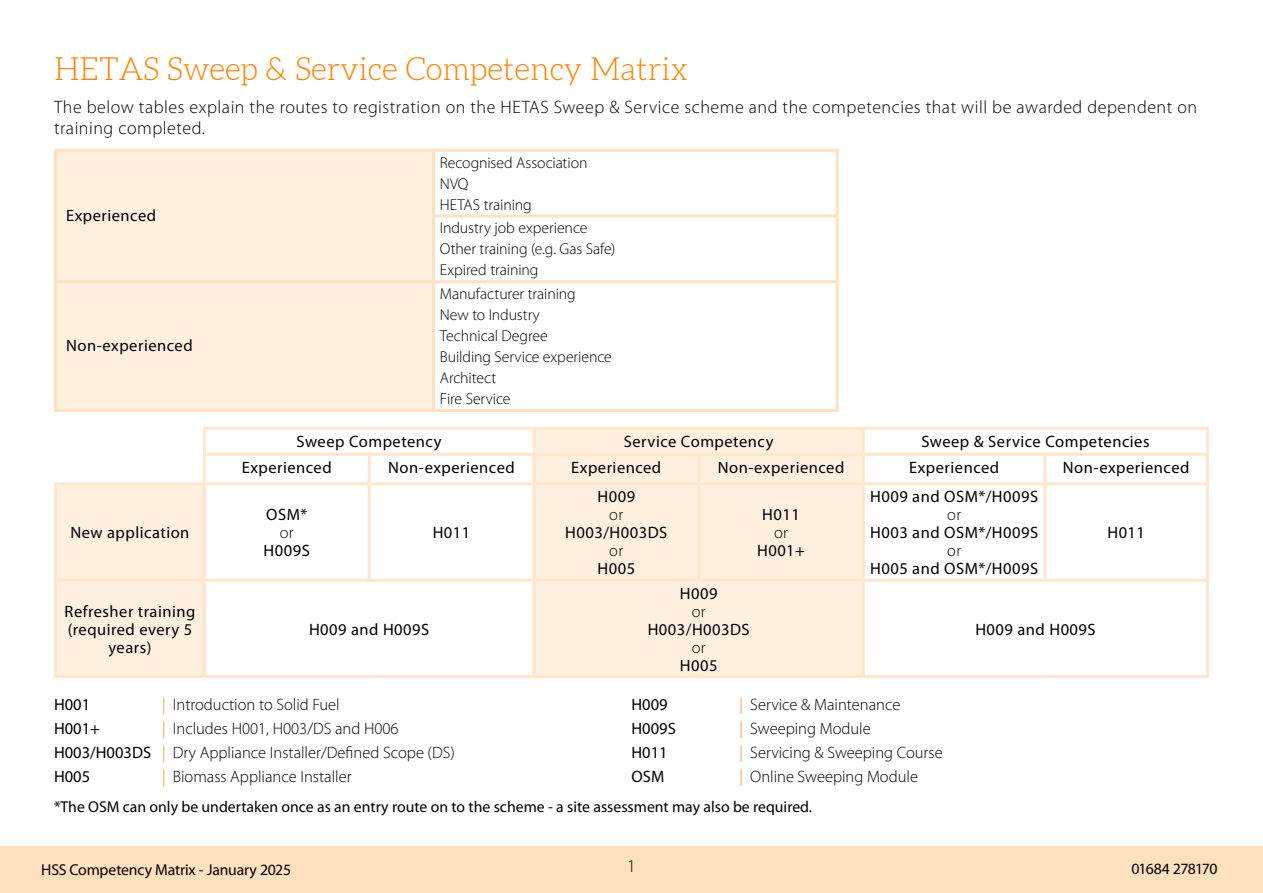
<style>
.page{position:relative;width:1263px;height:893px;background:#fff}
.page>*{position:absolute;margin:0;border:0;box-sizing:border-box;transform-origin:0 0}
.t1{font:300 31.5px "Aleo";color:#ff8200}
.t2{font:300 18px/21px "Myriad Pro";letter-spacing:.03em;color:#000}
.t3{font:16.5px/18px "Myriad Pro";letter-spacing:.03em;color:#000;text-align:center}
.t4{font:300 16.5px/24px "Myriad Pro";color:#000}
.t5{font:300 15.75px/21px "Myriad Pro";letter-spacing:-.005em;color:#000}
.t6{font:15.75px "Myriad Pro";color:#000}
.t7{font:15.75px "Myriad Pro";letter-spacing:-.04em;color:#000}
.s1{color:#ff8200}
.s2{font-weight:400}
</style>
<div class="page">
<div style="left:0;top:846px;width:1263px;height:47px;background:#ffe0bf"></div>
<div style="left:57px;top:152px;width:375px;height:257px;background:#fff0e0"></div>
<svg style="left:435px;top:214px;width:400px;height:70px"></svg>
<hr style="left:433px;top:149px;width:405px;height:3px;background:#ffe0bf">
<hr style="left:432px;top:215px;width:406px;height:3px;background:#ffe0bf">
<hr style="left:433px;top:280px;width:405px;height:3px;background:#ffe0bf">
<hr style="left:54px;top:149px;width:379px;height:3px;background:#ffe0bf">
<hr style="left:54px;top:152px;width:3px;height:64px;background:#ffe0bf">
<hr style="left:432px;top:152px;width:3px;height:63px;background:#ffe0bf">
<hr style="left:54px;top:216px;width:3px;height:64px;background:#ffe0bf">
<hr style="left:432px;top:218px;width:3px;height:62px;background:#ffe0bf">
<hr style="left:54px;top:280px;width:379px;height:3px;background:#ffe0bf">
<hr style="left:54px;top:283px;width:3px;height:126px;background:#ffe0bf">
<hr style="left:835px;top:152px;width:3px;height:63px;background:#ffe0bf">
<hr style="left:835px;top:218px;width:3px;height:62px;background:#ffe0bf">
<hr style="left:432px;top:283px;width:3px;height:126px;background:#ffe0bf">
<hr style="left:835px;top:283px;width:3px;height:126px;background:#ffe0bf">
<hr style="left:54px;top:409px;width:379px;height:3px;background:#ffe0bf">
<hr style="left:433px;top:409px;width:405px;height:3px;background:#ffe0bf">
<svg style="left:57px;top:430px;width:805px;height:245px;fill:#fff0e0"></svg>
<hr style="left:534px;top:427px;width:165px;height:3px;background:#ffe6cc">
<hr style="left:699px;top:427px;width:164px;height:3px;background:#ffe6cc">
<hr style="left:863px;top:427px;width:182px;height:3px;background:#ffe6cc">
<hr style="left:862px;top:430px;width:3px;height:23px;background:#ffe6cc">
<hr style="left:1045px;top:427px;width:164px;height:3px;background:#ffe6cc">
<hr style="left:1206px;top:430px;width:3px;height:23px;background:#ffe6cc">
<hr style="left:203px;top:453px;width:166px;height:3px;background:#ffe6cc">
<hr style="left:369px;top:453px;width:165px;height:3px;background:#ffe6cc">
<hr style="left:368px;top:456px;width:3px;height:26px;background:#ffe6cc">
<hr style="left:534px;top:453px;width:165px;height:3px;background:#ffe6cc">
<hr style="left:699px;top:453px;width:164px;height:3px;background:#ffe6cc">
<hr style="left:697px;top:456px;width:3px;height:26px;background:#ffe6cc">
<hr style="left:863px;top:453px;width:182px;height:3px;background:#ffe6cc">
<hr style="left:862px;top:456px;width:3px;height:26px;background:#ffe6cc">
<hr style="left:1045px;top:453px;width:164px;height:3px;background:#ffe6cc">
<hr style="left:1043px;top:456px;width:3px;height:26px;background:#ffe6cc">
<hr style="left:1206px;top:456px;width:3px;height:26px;background:#ffe6cc">
<hr style="left:368px;top:485px;width:3px;height:94px;background:#ffe6cc">
<hr style="left:534px;top:482px;width:165px;height:3px;background:#ffe6cc">
<hr style="left:532px;top:485px;width:3px;height:94px;background:#ffe6cc">
<hr style="left:699px;top:482px;width:164px;height:3px;background:#ffe6cc">
<hr style="left:697px;top:485px;width:3px;height:94px;background:#ffe6cc">
<hr style="left:863px;top:482px;width:182px;height:3px;background:#ffe6cc">
<hr style="left:862px;top:485px;width:3px;height:94px;background:#ffe6cc">
<hr style="left:1045px;top:482px;width:164px;height:3px;background:#ffe6cc">
<hr style="left:1043px;top:485px;width:3px;height:94px;background:#ffe6cc">
<hr style="left:1206px;top:485px;width:3px;height:94px;background:#ffe6cc">
<hr style="left:54px;top:582px;width:3px;height:93px;background:#ffe6cc">
<hr style="left:204px;top:579px;width:165px;height:3px;background:#ffe6cc">
<hr style="left:203px;top:582px;width:3px;height:93px;background:#ffe6cc">
<hr style="left:369px;top:579px;width:165px;height:3px;background:#ffe6cc">
<hr style="left:534px;top:579px;width:165px;height:3px;background:#ffe6cc">
<hr style="left:532px;top:582px;width:3px;height:93px;background:#ffe6cc">
<hr style="left:699px;top:579px;width:164px;height:3px;background:#ffe6cc">
<hr style="left:863px;top:579px;width:182px;height:3px;background:#ffe6cc">
<hr style="left:862px;top:582px;width:3px;height:93px;background:#ffe6cc">
<hr style="left:1045px;top:579px;width:164px;height:3px;background:#ffe6cc">
<hr style="left:1206px;top:582px;width:3px;height:93px;background:#ffe6cc">
<hr style="left:54px;top:675px;width:150px;height:3px;background:#ffe6cc">
<hr style="left:204px;top:675px;width:165px;height:3px;background:#ffe6cc">
<hr style="left:369px;top:675px;width:165px;height:3px;background:#ffe6cc">
<hr style="left:534px;top:675px;width:165px;height:3px;background:#ffe6cc">
<hr style="left:699px;top:675px;width:164px;height:3px;background:#ffe6cc">
<hr style="left:863px;top:675px;width:182px;height:3px;background:#ffe6cc">
<hr style="left:1045px;top:675px;width:164px;height:3px;background:#ffe6cc">
<hr style="left:54px;top:482px;width:150px;height:3px;background:#ffe6cc">
<hr style="left:54px;top:485px;width:3px;height:94px;background:#ffe6cc">
<hr style="left:203px;top:485px;width:3px;height:94px;background:#ffe6cc">
<hr style="left:54px;top:579px;width:150px;height:3px;background:#ffe6cc">
<hr style="left:203px;top:427px;width:166px;height:3px;background:#ffe6cc">
<hr style="left:203px;top:430px;width:3px;height:23px;background:#ffe6cc">
<hr style="left:369px;top:427px;width:165px;height:3px;background:#ffe6cc">
<hr style="left:532px;top:430px;width:3px;height:23px;background:#ffe6cc">
<hr style="left:203px;top:456px;width:3px;height:26px;background:#ffe6cc">
<hr style="left:532px;top:456px;width:3px;height:26px;background:#ffe6cc">
<hr style="left:204px;top:482px;width:165px;height:3px;background:#ffe6cc">
<hr style="left:369px;top:482px;width:165px;height:3px;background:#ffe6cc">
<h1 class="t1" style="left:54px;top:50px;width:636px">HETAS Sweep &amp; Service Competency Matrix</h1>
<p class="t2" style="left:54px;top:97px;width:1144px">The below tables explain the routes to registration on the HETAS Sweep &amp; Service scheme and the competencies that will be awarded dependent on training completed.</p>
<p class="t3" style="left:66px;top:206px;width:91px">Experienced</p>
<p class="t3" style="left:66px;top:336px;width:128px">Non-experienced</p>
<p class="t3" style="left:70px;top:523px;width:120px">New application</p>
<p class="t3" style="left:65px;top:602px;width:132px">Refresher training (required every 5 years)</p>
<p class="t5" style="left:440px;top:152px;width:149px">Recognised Association<br>NVQ<br>HETAS training</p>
<p class="t5" style="left:440px;top:217px;width:177px">Industry job experience<br>Other training (e.g. Gas Safe)<br>Expired training</p>
<p class="t5" style="left:440px;top:283px;width:173px">Manufacturer training<br>New to Industry<br>Technical Degree<br>Building Service experience<br>Architect<br>Fire Service</p>
<p class="t3" style="left:297px;top:432px;width:146px">Sweep Competency</p>
<p class="t3" style="left:624px;top:432px;width:151px">Service Competency</p>
<p class="t3" style="left:921px;top:432px;width:230px">Sweep &amp; Service Competencies</p>
<p class="t3" style="left:242px;top:458px;width:91px">Experienced</p>
<p class="t3" style="left:388px;top:458px;width:128px">Non-experienced</p>
<p class="t3" style="left:571px;top:458px;width:91px">Experienced</p>
<p class="t3" style="left:718px;top:458px;width:128px">Non-experienced</p>
<p class="t3" style="left:909px;top:458px;width:91px">Experienced</p>
<p class="t3" style="left:1063px;top:458px;width:128px">Non-experienced</p>
<p class="t3" style="left:266px;top:505px;width:43px">OSM*</p>
<p class="t4" style="left:280px;top:521px;width:16px">or</p>
<p class="t3" style="left:264px;top:541px;width:48px">H009S</p>
<p class="t3" style="left:433px;top:523px;width:39px">H011</p>
<p class="t3" style="left:597px;top:487px;width:39px">H009</p>
<p class="t4" style="left:609px;top:503px;width:16px">or</p>
<p class="t3" style="left:565px;top:523px;width:104px">H003/H003DS</p>
<p class="t4" style="left:609px;top:539px;width:16px">or</p>
<p class="t3" style="left:597px;top:559px;width:39px">H005</p>
<p class="t3" style="left:762px;top:505px;width:39px">H011</p>
<p class="t4" style="left:774px;top:521px;width:16px">or</p>
<p class="t3" style="left:757px;top:541px;width:49px">H001+</p>
<p class="t3" style="left:870px;top:487px;width:170px">H009 and OSM*/H009S</p>
<p class="t4" style="left:947px;top:503px;width:16px">or</p>
<p class="t3" style="left:870px;top:523px;width:170px">H003 and OSM*/H009S</p>
<p class="t4" style="left:947px;top:539px;width:16px">or</p>
<p class="t3" style="left:870px;top:559px;width:170px">H005 and OSM*/H009S</p>
<p class="t3" style="left:1107px;top:523px;width:39px">H011</p>
<p class="t3" style="left:309px;top:620px;width:122px">H009 and H009S</p>
<p class="t3" style="left:680px;top:584px;width:39px">H009</p>
<p class="t4" style="left:692px;top:599px;width:16px">or</p>
<p class="t3" style="left:648px;top:620px;width:104px">H003/H003DS</p>
<p class="t4" style="left:692px;top:635px;width:16px">or</p>
<p class="t3" style="left:680px;top:656px;width:39px">H005</p>
<p class="t3" style="left:975px;top:620px;width:122px">H009 and H009S</p>
<p class="t3" style="left:54px;top:695px;width:38px">H001</p>
<p class="t4" style="left:162px;top:692px;width:179px"><span class="s1">|</span> Introduction to Solid Fuel</p>
<p class="t3" style="left:54px;top:719px;width:47px">H001+</p>
<p class="t3" style="left:631px;top:695px;width:38px">H009</p>
<p class="t4" style="left:739px;top:692px;width:162px"><span class="s1">|</span> Service &amp; Maintenance</p>
<p class="t3" style="left:631px;top:719px;width:46px">H009S</p>
<p class="t4" style="left:739px;top:716px;width:133px"><span class="s1">|</span> Sweeping Module</p>
<p class="t3" style="left:631px;top:743px;width:38px">H011</p>
<p class="t4" style="left:739px;top:740px;width:205px"><span class="s1">|</span> Servicing &amp; Sweeping Course</p>
<p class="t3" style="left:631px;top:767px;width:34px">OSM</p>
<p class="t4" style="left:739px;top:764px;width:180px"><span class="s1">|</span> Online Sweeping Module</p>
<p class="t6" style="left:54px;top:797px;width:760px">*The OSM can only be undertaken once as an entry route on to the scheme - a site assessment may also be required.</p>
<p class="t4" style="left:54px;top:716px;width:402px;text-indent:108px"><span class="s1">|</span> Includes H001, H003/DS and H006<br><span class="s2">H003/H003DS</span> <span class="s1">|</span> Dry Appliance Installer/Defined Scope (DS)<br><span class="s2">H005</span></p>
<p class="t4" style="left:162px;top:764px;width:191px"><span class="s1">|</span> Biomass Appliance Installer</p>
<p class="t6" style="left:41px;top:860px;width:251px">HSS Competency Matrix - January 2025</p>
<p class="t2" style="left:627px;top:855px;width:10px">1</p>
<p class="t7" style="left:1131px;top:859px;width:88px">01684 278170</p>
</div>
